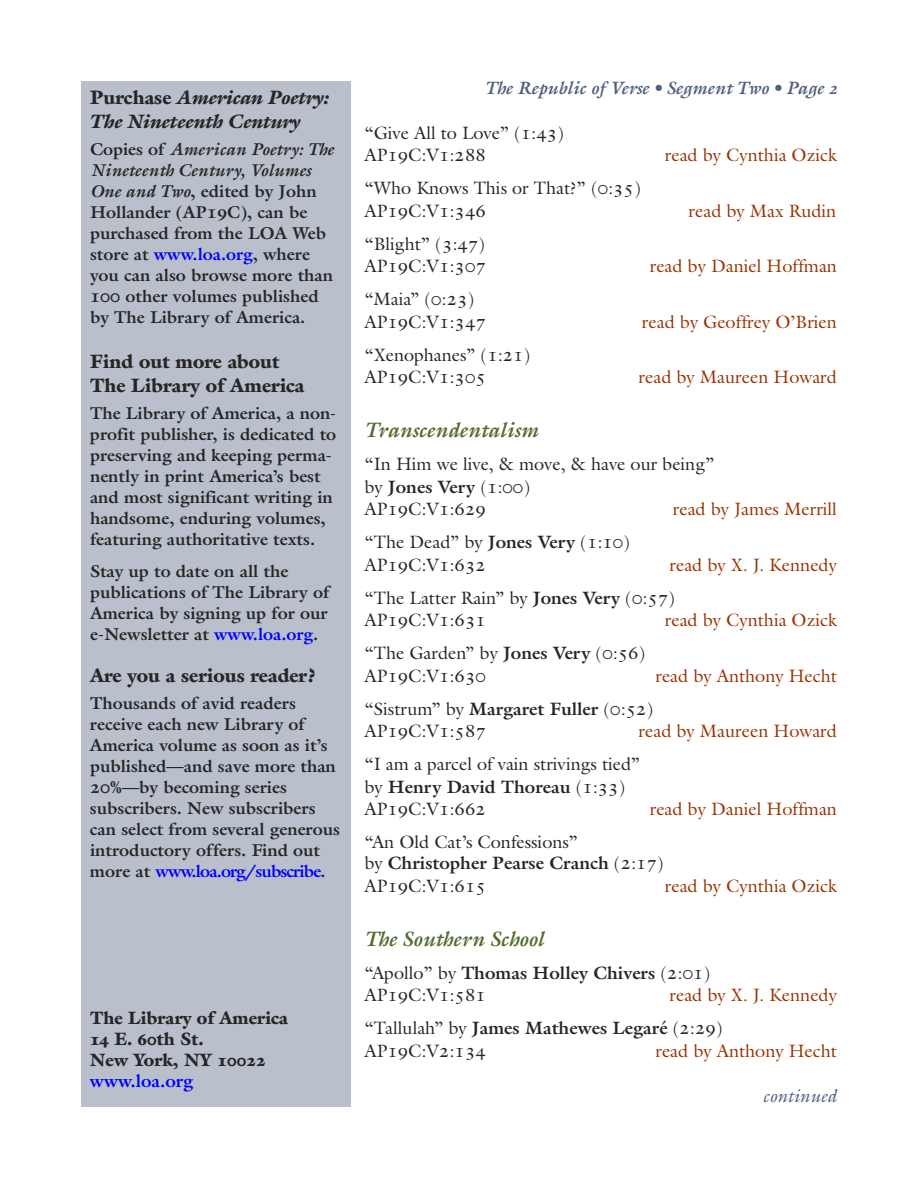
<style>
.page{position:relative;width:918px;height:1188px;background:#fff}
.page>*{position:absolute;margin:0;border:0;box-sizing:border-box;transform-origin:0 0}
.t1{font:italic 700 21px "Galliard Pro";color:#556b2f}
.t2{font:900 19.5px/24px "Galliard Pro";color:#272627}
.t3{font:italic 900 19.5px/24px "Galliard Pro";color:#272627}
.t4{font:18px/22.5px "Galliard Pro";color:#272627}
.t5{font:18px "Galliard Pro";color:#930}
.t6{font:700 18px/33px "Galliard Pro";color:#272627}
.t7{font:900 18px/21px "Galliard Pro";color:#272627}
.t8{font:italic 700 18px "Galliard Pro";color:#4f607d}
.t9{font:700 18px "Galliard Pro";color:#00f}
.t10{font:italic 18px "Galliard Pro";color:#4f607d}
.t11{font:700 17.25px/21px "Galliard Pro";color:#272627}
.s1{font-style:normal}
.s2{font-style:italic}
.s3{color:#00f}
.s4{font-weight:700}
.s5{color:#930}
.s6{font-weight:400;color:#930}
.s7{font-weight:400}
</style>
<div class="page">
<div style="left:81px;top:81px;width:270px;height:1026px;background:#b9c0cb"></div>
<p class="t3" style="left:90px;top:88px;width:241px"><span class="s1">Purchase</span> American Poetry:<br>The Nineteenth Century</p>
<p class="t11" style="left:90px;top:141px;width:246px">Copies of <span class="s2">American Poetry: The<br>Nineteenth Century, Volumes<br>One and Two</span>, edited by John<br>Hollander (AP19C), can be purchased from the LOA Web store at <span class="s3">www.loa.org</span>, where you can also browse more than<br>100 other volumes published by The Library of America.</p>
<p class="t2" style="left:90px;top:352px;width:216px">Find out more about<br>The Library of America</p>
<p class="t11" style="left:90px;top:405px;width:248px">The Library of America, a non&shy;profit publisher, is dedicated to preserving and keeping perma&shy;nently in print America’s best and most significant writing in handsome, enduring volumes, featuring authoritative texts.</p>
<p class="t11" style="left:90px;top:562px;width:241px">Stay up to date on all the publications of The Library of<br>America by signing up for our e-Newsletter at <span class="s3">www.loa.org</span>.</p>
<p class="t2" style="left:90px;top:665px;width:227px">Are you a serious reader?</p>
<p class="t11" style="left:90px;top:694px;width:252px">Thousands of avid readers receive each new Library of<br>America volume as soon as it’s published—and save more than<br>20%—by becoming series subscribers. New subscribers can select from several generous introductory offers. Find out more at <span class="s3">www.loa.org/subscribe</span>.</p>
<p class="t7" style="left:90px;top:1009px;width:200px">The Library of America<br>14 E. 60th St.<br>New York, NY 10022</p>
<p class="t9" style="left:90px;top:1074px;width:105px">www.loa.org</p>
<p class="t8" style="left:485px;top:81px;width:354px">The Republic of Verse • Segment Two • Page 2</p>
<p class="t4" style="left:365px;top:123px;width:201px">“Give All to Love” (1:43)<br>AP19C:V1:288</p>
<p class="t5" style="left:665px;top:149px;width:174px">read by Cynthia Ozick</p>
<p class="t4" style="left:365px;top:179px;width:278px">“Who Knows This or That?” (0:35)<br>AP19C:V1:346</p>
<p class="t4" style="left:365px;top:234px;width:123px">“Blight” (3:47)<br>AP19C:V1:307</p>
<p class="t5" style="left:689px;top:204px;width:149px">read by Max Rudin</p>
<p class="t5" style="left:650px;top:260px;width:189px">read by Daniel Hoffman</p>
<p class="t4" style="left:365px;top:290px;width:123px">“Maia” (0:23)<br>AP19C:V1:347</p>
<p class="t4" style="left:365px;top:345px;width:167px">“Xenophanes” (1:21)<br>AP19C:V1:305</p>
<p class="t5" style="left:642px;top:315px;width:197px">read by Geoffrey O’Brien</p>
<p class="t5" style="left:638px;top:371px;width:200px">read by Maureen Howard</p>
<p class="t1" style="left:364px;top:423px;width:176px">Transcendentalism</p>
<p class="t4" style="left:364px;top:455px;width:351px">“In Him we live, &amp; move, &amp; have our being” by <span class="s4">Jones Very</span> (1:00)<br>AP19C:V1:629</p>
<p class="t5" style="left:673px;top:503px;width:166px">read by James Merrill</p>
<p class="t4" style="left:365px;top:533px;width:267px">“The Dead” by <span class="s4">Jones Very</span> (1:10)<br>AP19C:V1:632</p>
<p class="t4" style="left:365px;top:550px;width:474px;line-height:33px;text-indent:305px"><span class="s5">read by X. J. Kennedy </span>“The Latter Rain” by <span class="s4">Jones Very</span> (0:57)</p>
<p class="t4" style="left:365px;top:611px;width:123px">AP19C:V1:631</p>
<p class="t5" style="left:665px;top:614px;width:174px">read by Cynthia Ozick</p>
<p class="t4" style="left:365px;top:644px;width:282px">“The Garden” by <span class="s4">Jones Very</span> (0:56)<br>AP19C:V1:630</p>
<p class="t5" style="left:655px;top:669px;width:183px">read by Anthony Hecht</p>
<p class="t4" style="left:365px;top:699px;width:290px">“Sistrum” by <span class="s4">Margaret Fuller</span> (0:52)<br>AP19C:V1:587</p>
<p class="t5" style="left:638px;top:725px;width:200px">read by Maureen Howard</p>
<p class="t4" style="left:365px;top:755px;width:277px">“I am a parcel of vain strivings tied” by <span class="s4">Henry David Thoreau</span> (1:33)<br>AP19C:V1:662</p>
<p class="t5" style="left:650px;top:803px;width:189px">read by Daniel Hoffman</p>
<p class="t4" style="left:365px;top:833px;width:301px;line-height:21.8px">“An Old Cat’s Confessions”<br>by <span class="s4">Christopher Pearse Cranch</span> (2:17)<br>AP19C:V1:615</p>
<p class="t5" style="left:665px;top:879px;width:174px">read by Cynthia Ozick</p>
<p class="t1" style="left:364px;top:931px;width:181px">The Southern School</p>
<p class="t4" style="left:364px;top:963px;width:347px">“Apollo” by <span class="s4">Thomas Holley Chivers</span> (2:01)<br>AP19C:V1:581</p>
<p class="t6" style="left:364px;top:981px;width:474px;text-indent:305px"><span class="s6">read by X. J. Kennedy </span><span class="s7">“Tallulah” by</span> James Mathewes Legaré <span class="s7">(2:29)</span></p>
<p class="t4" style="left:364px;top:1041px;width:123px">AP19C:V2:134</p>
<p class="t5" style="left:655px;top:1044px;width:183px">read by Anthony Hecht</p>
<p class="t10" style="left:763px;top:1089px;width:76px">continued</p>
</div>
